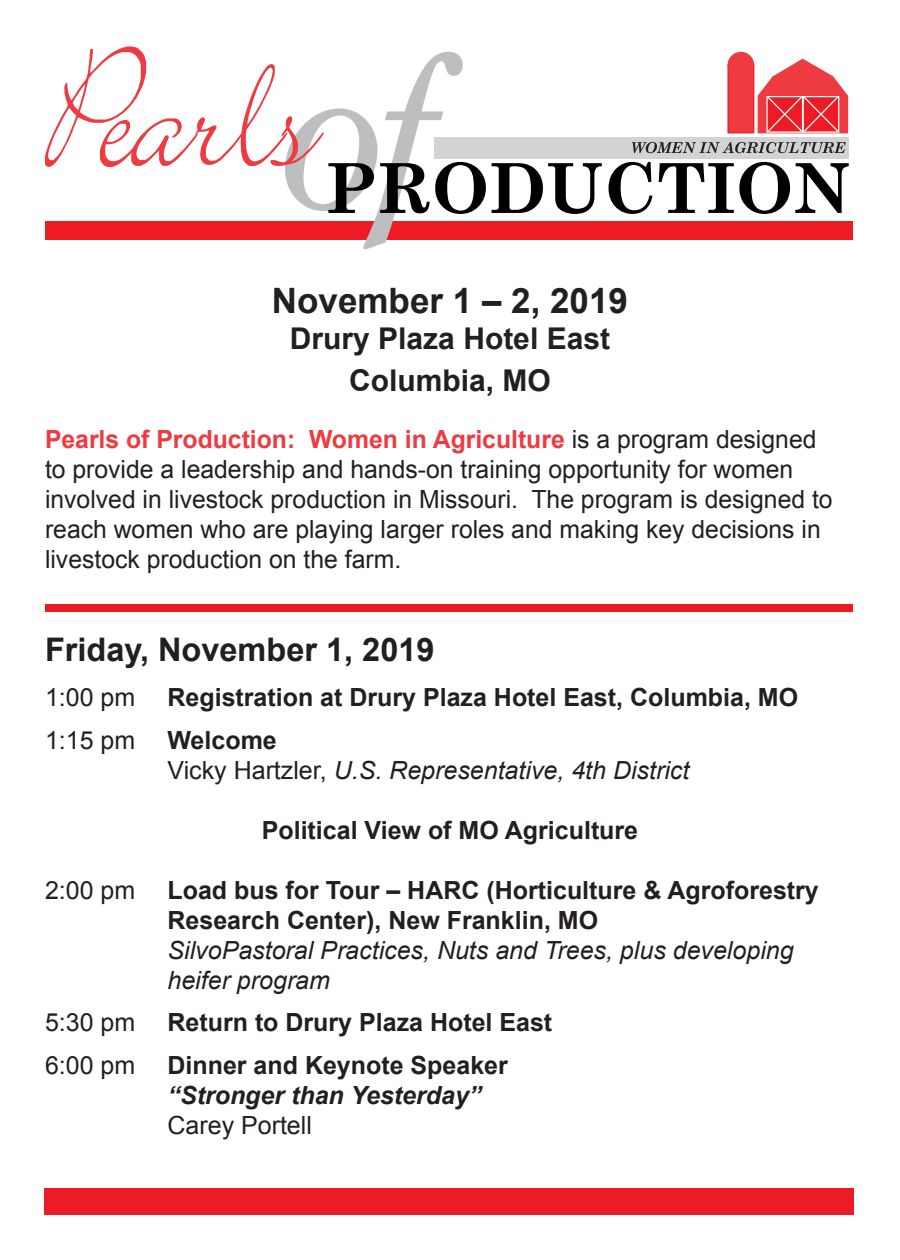
<style>
.page{position:relative;width:900px;height:1260px;background:#fff}
.page>*{position:absolute;margin:0;border:0;box-sizing:border-box;transform-origin:0 0}
.t1{font:700 35px "Arial";color:#231f20}
.t2{font:700 32.5px "Arial";color:#231f20}
.t3{font:700 30px "Arial";color:#231f20}
.t4{font:25px/30px "Arial";color:#231f20}
.t5{font:700 25px "Arial";color:#231f20}
.t6{font:italic 25px "Arial";color:#231f20}
.t7{font:italic 700 25px "Arial";color:#231f20}
.s1{font-weight:700;color:#ee3a41}
.s2{font-style:normal}
</style>
<div class="page">
<div style="left:45px;top:221px;width:807px;height:18px;background:#ed1c24"></div>
<svg style="left:45px;top:46px;width:441px;height:203px"></svg>
<svg style="left:492px;top:163px;width:110px;height:51px"></svg>
<svg style="left:609px;top:162px;width:43px;height:52px"></svg>
<svg style="left:659px;top:162px;width:190px;height:52px"></svg>
<div style="left:728px;top:65px;width:26px;height:68px;background:#ee3a41"></div>
<div style="left:727px;top:65px;width:27px;height:68px;border:1px solid #ed1c24"></div>
<div style="left:728px;top:52px;width:26px;height:26px;background:#ee3a41;border-radius:50%"></div>
<svg style="left:757px;top:58px;width:92px;height:76px"></svg>
<div style="left:434px;top:137px;width:415px;height:21px;background:#d1d3d4"></div>
<svg style="left:632px;top:142px;width:214px;height:11px"></svg>
<div style="left:45px;top:604px;width:807px;height:8px;background:#ed1c24"></div>
<div style="left:44px;top:1188px;width:810px;height:27px;background:#ed1c24"></div>
<p class="t1" style="left:272px;top:278px;width:358px">November 1 – 2, 2019</p>
<p class="t3" style="left:290px;top:319px;width:322px">Drury Plaza Hotel East</p>
<p class="t3" style="left:349px;top:361px;width:203px">Columbia, MO</p>
<p class="t4" style="left:45px;top:425px;width:789px"><span class="s1">Pearls of Production: Women in Agriculture</span> is a program designed to provide a leadership and hands-on training opportunity for women involved in livestock production in Missouri. The program is designed to reach women who are playing larger roles and making key decisions in livestock production on the farm.</p>
<p class="t2" style="left:45px;top:628px;width:391px">Friday, November 1, 2019</p>
<p class="t4" style="left:45px;top:683px;width:92px">1:00 pm</p>
<p class="t5" style="left:168px;top:681px;width:632px">Registration at Drury Plaza Hotel East, Columbia, MO</p>
<p class="t4" style="left:45px;top:725px;width:92px">1:15 pm</p>
<p class="t5" style="left:168px;top:724px;width:111px">Welcome</p>
<p class="t6" style="left:168px;top:754px;width:523px"><span class="s2">Vicky Hartzler,</span> U.S. Representative, 4th District</p>
<p class="t5" style="left:262px;top:814px;width:378px">Political View of MO Agriculture</p>
<p class="t4" style="left:45px;top:875px;width:92px">2:00 pm</p>
<p class="t5" style="left:168px;top:874px;width:653px">Load bus for Tour – HARC (Horticulture &amp; Agroforestry</p>
<p class="t5" style="left:168px;top:904px;width:432px">Research Center), New Franklin, MO</p>
<p class="t6" style="left:168px;top:934px;width:628px">SilvoPastoral Practices, Nuts and Trees, plus developing</p>
<p class="t6" style="left:168px;top:964px;width:164px">heifer program</p>
<p class="t4" style="left:45px;top:1008px;width:92px">5:30 pm</p>
<p class="t5" style="left:168px;top:1006px;width:386px">Return to Drury Plaza Hotel East</p>
<p class="t4" style="left:45px;top:1050px;width:92px">6:00 pm</p>
<p class="t5" style="left:168px;top:1049px;width:342px">Dinner and Keynote Speaker</p>
<p class="t7" style="left:168px;top:1079px;width:315px">“Stronger than Yesterday”</p>
<p class="t4" style="left:168px;top:1110px;width:146px">Carey Portell</p>
</div>
